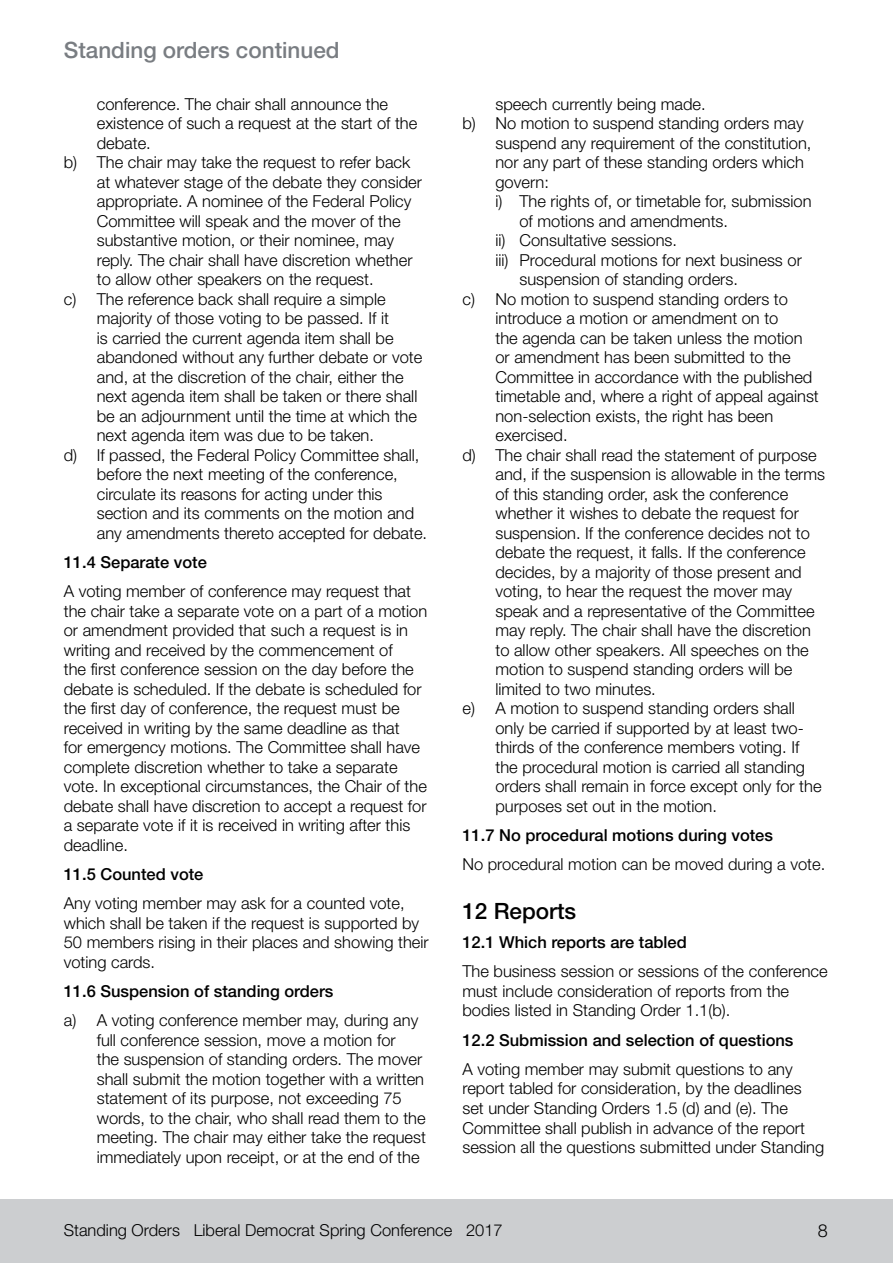
<style>
.page{position:relative;width:893px;height:1263px;background:#fff}
.page>*{position:absolute;margin:0;border:0;box-sizing:border-box;transform-origin:0 0}
.t1{font:500 22.5px "Helvetica Neue LT Std";color:#797d82}
.t2{font:500 22.5px "Helvetica Neue LT Std";color:#000}
.t3{font:300 18px "Helvetica Neue LT Std";color:#000}
.t4{font:300 16.5px/19.5px "Helvetica Neue LT Std";color:#000}
.t5{font:500 16.5px "Helvetica Neue LT Std";color:#000}
</style>
<div class="page">
<div style="left:0;top:1199px;width:893px;height:64px;background:#ccced0"></div>
<h1 class="t1" style="left:64px;top:37px;width:277px">Standing orders continued</h1>
<p class="t4" style="left:97px;top:94px;width:293px">conference. The chair shall announce the</p>
<p class="t4" style="left:97px;top:113px;width:322px">existence of such a request at the start of the</p>
<p class="t4" style="left:97px;top:133px;width:56px">debate.</p>
<p class="t4" style="left:64px;top:152px;width:348px">b) The chair may take the request to refer back</p>
<p class="t4" style="left:97px;top:172px;width:327px">at whatever stage of the debate they consider</p>
<p class="t4" style="left:97px;top:191px;width:316px">appropriate. A nominee of the Federal Policy</p>
<p class="t4" style="left:97px;top:211px;width:305px">Committee will speak and the mover of the</p>
<p class="t4" style="left:97px;top:230px;width:299px">substantive motion, or their nominee, may</p>
<p class="t4" style="left:97px;top:250px;width:317px">reply. The chair shall have discretion whether</p>
<p class="t4" style="left:97px;top:269px;width:278px">to allow other speakers on the request.</p>
<p class="t4" style="left:64px;top:289px;width:323px">c) The reference back shall require a simple</p>
<p class="t4" style="left:97px;top:308px;width:294px">majority of those voting to be passed. If it</p>
<p class="t4" style="left:97px;top:328px;width:298px">is carried the current agenda item shall be</p>
<p class="t4" style="left:97px;top:347px;width:327px">abandoned without any further debate or vote</p>
<p class="t4" style="left:97px;top:367px;width:308px">and, at the discretion of the chair, either the</p>
<p class="t4" style="left:97px;top:386px;width:322px">next agenda item shall be taken or there shall</p>
<p class="t4" style="left:97px;top:406px;width:322px">be an adjournment until the time at which the</p>
<p class="t4" style="left:97px;top:425px;width:279px">next agenda item was due to be taken.</p>
<p class="t4" style="left:64px;top:445px;width:357px">d) If passed, the Federal Policy Committee shall,</p>
<p class="t4" style="left:97px;top:464px;width:303px">before the next meeting of the conference,</p>
<p class="t4" style="left:97px;top:484px;width:287px">circulate its reasons for acting under this</p>
<p class="t4" style="left:97px;top:503px;width:319px">section and its comments on the motion and</p>
<p class="t4" style="left:97px;top:523px;width:332px">any amendments thereto accepted for debate.</p>
<p class="t5" style="left:64px;top:552px;width:145px">11.4 Separate vote</p>
<p class="t4" style="left:64px;top:581px;width:365px">A voting member of conference may request that the chair take a separate vote on a part of a motion or amendment provided that such a request is in writing and received by the commencement of<br>the first conference session on the day before the debate is scheduled. If the debate is scheduled for the first day of conference, the request must be received in writing by the same deadline as that<br>for emergency motions. The Committee shall have complete discretion whether to take a separate vote. In exceptional circumstances, the Chair of the debate shall have discretion to accept a request for a separate vote if it is received in writing after this deadline.</p>
<p class="t5" style="left:64px;top:864px;width:141px">11.5 Counted vote</p>
<p class="t4" style="left:64px;top:893px;width:366px">Any voting member may ask for a counted vote, which shall be taken if the request is supported by 50 members rising in their places and showing their voting cards.</p>
<p class="t5" style="left:64px;top:981px;width:271px">11.6 Suspension of standing orders</p>
<p class="t4" style="left:97px;top:1010px;width:331px;text-indent:-33px">a) A voting conference member may, during any full conference session, move a motion for<br>the suspension of standing orders. The mover shall submit the motion together with a written statement of its purpose, not exceeding 75 words, to the chair, who shall read them to the meeting. The chair may either take the request immediately upon receipt, or at the end of the</p>
<p class="t4" style="left:495px;top:94px;width:212px">speech currently being made.</p>
<p class="t4" style="left:462px;top:113px;width:343px">b) No motion to suspend standing orders may</p>
<p class="t4" style="left:495px;top:133px;width:317px">suspend any requirement of the constitution,</p>
<p class="t4" style="left:495px;top:152px;width:310px">nor any part of these standing orders which</p>
<p class="t4" style="left:495px;top:172px;width:55px">govern:</p>
<p class="t4" style="left:495px;top:191px;width:318px">i) The rights of, or timetable for, submission</p>
<p class="t4" style="left:519px;top:211px;width:210px">of motions and amendments.</p>
<p class="t4" style="left:495px;top:230px;width:183px">ii) Consultative sessions.</p>
<p class="t4" style="left:495px;top:250px;width:308px">iii) Procedural motions for next business or</p>
<p class="t4" style="left:519px;top:269px;width:220px">suspension of standing orders.</p>
<p class="t4" style="left:462px;top:289px;width:327px">c) No motion to suspend standing orders to</p>
<p class="t4" style="left:495px;top:308px;width:285px">introduce a motion or amendment on to</p>
<p class="t4" style="left:495px;top:328px;width:309px">the agenda can be taken unless the motion</p>
<p class="t4" style="left:495px;top:347px;width:297px">or amendment has been submitted to the</p>
<p class="t4" style="left:495px;top:367px;width:318px">Committee in accordance with the published</p>
<p class="t4" style="left:495px;top:386px;width:325px">timetable and, where a right of appeal against</p>
<p class="t4" style="left:495px;top:406px;width:279px">non-selection exists, the right has been</p>
<p class="t4" style="left:495px;top:425px;width:74px">exercised.</p>
<p class="t4" style="left:462px;top:445px;width:356px">d) The chair shall read the statement of purpose</p>
<p class="t4" style="left:495px;top:464px;width:331px">and, if the suspension is allowable in the terms</p>
<p class="t4" style="left:495px;top:484px;width:294px">of this standing order, ask the conference</p>
<p class="t4" style="left:495px;top:503px;width:305px">whether it wishes to debate the request for</p>
<p class="t4" style="left:495px;top:523px;width:316px">suspension. If the conference decides not to</p>
<p class="t4" style="left:495px;top:542px;width:312px">debate the request, it falls. If the conference</p>
<p class="t4" style="left:495px;top:562px;width:308px">decides, by a majority of those present and</p>
<p class="t4" style="left:495px;top:581px;width:298px">voting, to hear the request the mover may</p>
<p class="t4" style="left:495px;top:601px;width:321px">speak and a representative of the Committee</p>
<p class="t4" style="left:495px;top:620px;width:317px">may reply. The chair shall have the discretion</p>
<p class="t4" style="left:495px;top:640px;width:315px">to allow other speakers. All speeches on the</p>
<p class="t4" style="left:495px;top:659px;width:299px">motion to suspend standing orders will be</p>
<p class="t4" style="left:495px;top:679px;width:162px">limited to two minutes.</p>
<p class="t4" style="left:462px;top:698px;width:334px">e) A motion to suspend standing orders shall</p>
<p class="t4" style="left:495px;top:718px;width:310px">only be carried if supported by at least two-</p>
<p class="t4" style="left:495px;top:737px;width:305px">thirds of the conference members voting. If</p>
<p class="t4" style="left:495px;top:757px;width:311px">the procedural motion is carried all standing</p>
<p class="t4" style="left:495px;top:776px;width:328px">orders shall remain in force except only for the</p>
<p class="t4" style="left:495px;top:796px;width:223px">purposes set out in the motion.</p>
<p class="t5" style="left:462px;top:825px;width:312px">11.7 No procedural motions during votes</p>
<p class="t4" style="left:462px;top:854px;width:364px">No procedural motion can be moved during a vote.</p>
<h1 class="t2" style="left:462px;top:897px;width:115px">12 Reports</h1>
<p class="t5" style="left:462px;top:932px;width:226px">12.1 Which reports are tabled</p>
<p class="t4" style="left:462px;top:961px;width:367px">The business session or sessions of the conference must include consideration of reports from the bodies listed in Standing Order 1.1(b).</p>
<p class="t5" style="left:462px;top:1030px;width:333px">12.2 Submission and selection of questions</p>
<p class="t4" style="left:462px;top:1059px;width:363px">A voting member may submit questions to any report tabled for consideration, by the deadlines set under Standing Orders 1.5 (d) and (e). The Committee shall publish in advance of the report session all the questions submitted under Standing</p>
<p class="t4" style="left:64px;top:1220px;width:440px">Standing Orders Liberal Democrat Spring Conference 2017</p>
<p class="t3" style="left:818px;top:1219px;width:12px">8</p>
</div>
